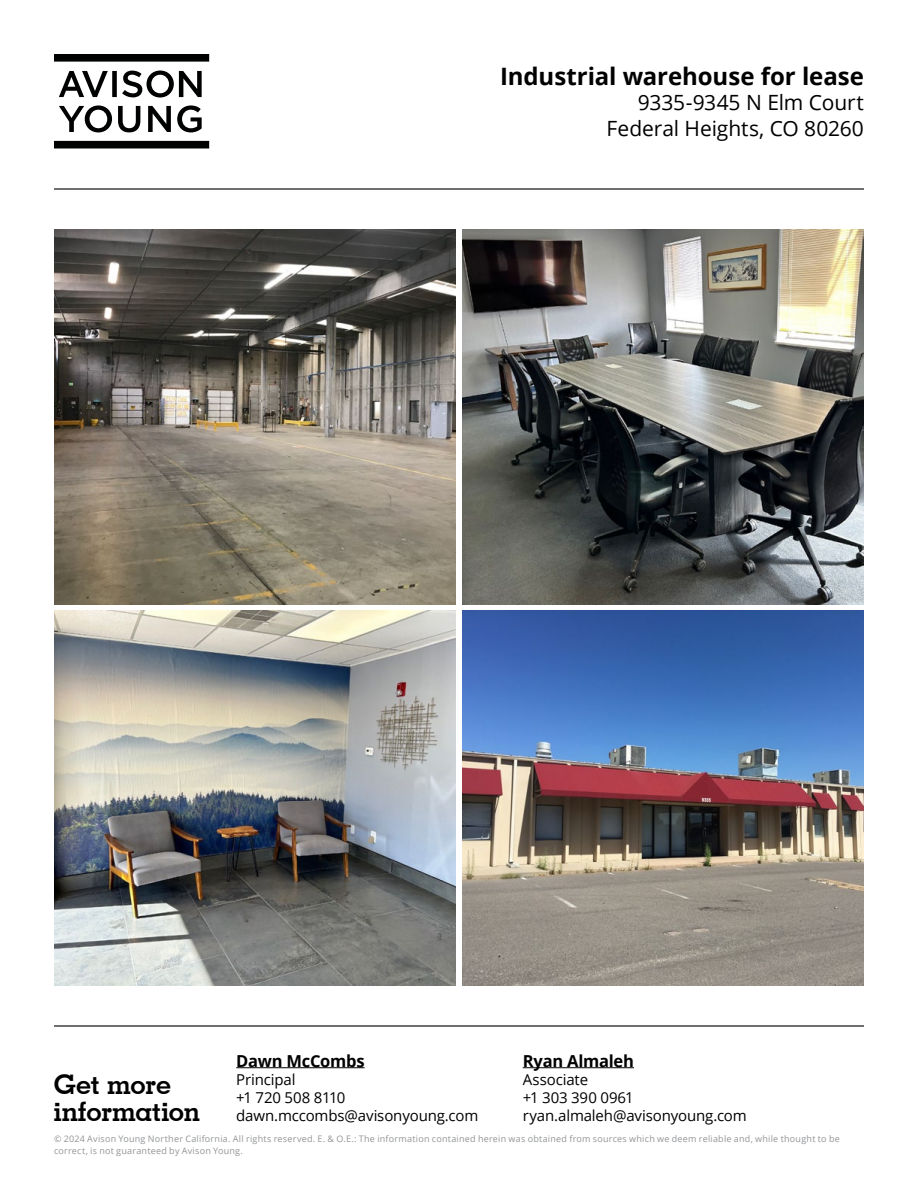
<style>
.page{position:relative;width:918px;height:1188px;background:#fff}
.page>*{position:absolute;margin:0;border:0;box-sizing:border-box;transform-origin:0 0}
.t1{font:700 27px/27px "Geometric Slab 703 BT";letter-spacing:-.01em;color:#000}
.t2{font:700 24px "Open Sans";letter-spacing:-.005em;color:#000}
.t3{font:21px/25.2px "Open Sans";letter-spacing:-.005em;color:#000;text-align:right}
.t4{font:700 16.5px "Open Sans";letter-spacing:-.015em;color:#000}
.t5{font:15px/18.8px "Open Sans";letter-spacing:-.01em;color:#000}
.t6{font:9px/12px "Open Sans";letter-spacing:.025em;color:#939598}
</style>
<div class="page">
<svg style="left:54px;top:54px;width:155px;height:8px"></svg>
<svg style="left:54px;top:141px;width:155px;height:7px"></svg>
<svg style="left:59px;top:71px;width:143px;height:27px"></svg>
<svg style="left:59px;top:105px;width:53px;height:27px"></svg>
<svg style="left:118px;top:106px;width:22px;height:26px"></svg>
<svg style="left:148px;top:106px;width:23px;height:26px"></svg>
<svg style="left:177px;top:105px;width:25px;height:27px"></svg>
<hr style="left:236px;top:1067px;width:129px;height:1px;background:#000">
<hr style="left:523px;top:1067px;width:111px;height:1px;background:#000">
<hr style="left:54px;top:188px;width:810px;height:2px;background:#000">
<hr style="left:54px;top:1025px;width:810px;height:2px;background:#000">
<img style="left:54px;top:230px;width:402px;height:374px">
<img style="left:54px;top:611px;width:402px;height:374px">
<img style="left:462px;top:611px;width:402px;height:374px">
<img style="left:462px;top:230px;width:402px;height:374px">
<h2 class="t2" style="left:500px;top:60px;width:365px">Industrial warehouse for lease</h2>
<h3 class="t3" style="left:607px;top:90px;width:259px">9335-9345 N Elm Court<br>Federal Heights, CO 80260</h3>
<h3 class="t4" style="left:236px;top:1049px;width:130px">Dawn McCombs</h3>
<h3 class="t5" style="left:236px;top:1069px;width:111px">Principal<br>+1 720 508 8110</h3>
<h3 class="t5" style="left:236px;top:1105px;width:244px">dawn.mccombs@avisonyoung.com</h3>
<h3 class="t4" style="left:523px;top:1049px;width:113px">Ryan Almaleh</h3>
<h3 class="t5" style="left:523px;top:1069px;width:113px">Associate<br>+1 303 390 0961</h3>
<h3 class="t5" style="left:523px;top:1105px;width:226px">ryan.almaleh@avisonyoung.com</h3>
<h1 class="t1" style="left:54px;top:1070px;width:148px">Get more information</h1>
<p class="t6" style="left:54px;top:1133px;width:787px">© 2024 Avison Young Norther California. All rights reserved. E. &amp; O.E.: The information contained herein was obtained from sources which we deem reliable and, while thought to be correct, is not guaranteed by Avison Young.</p>
</div>
